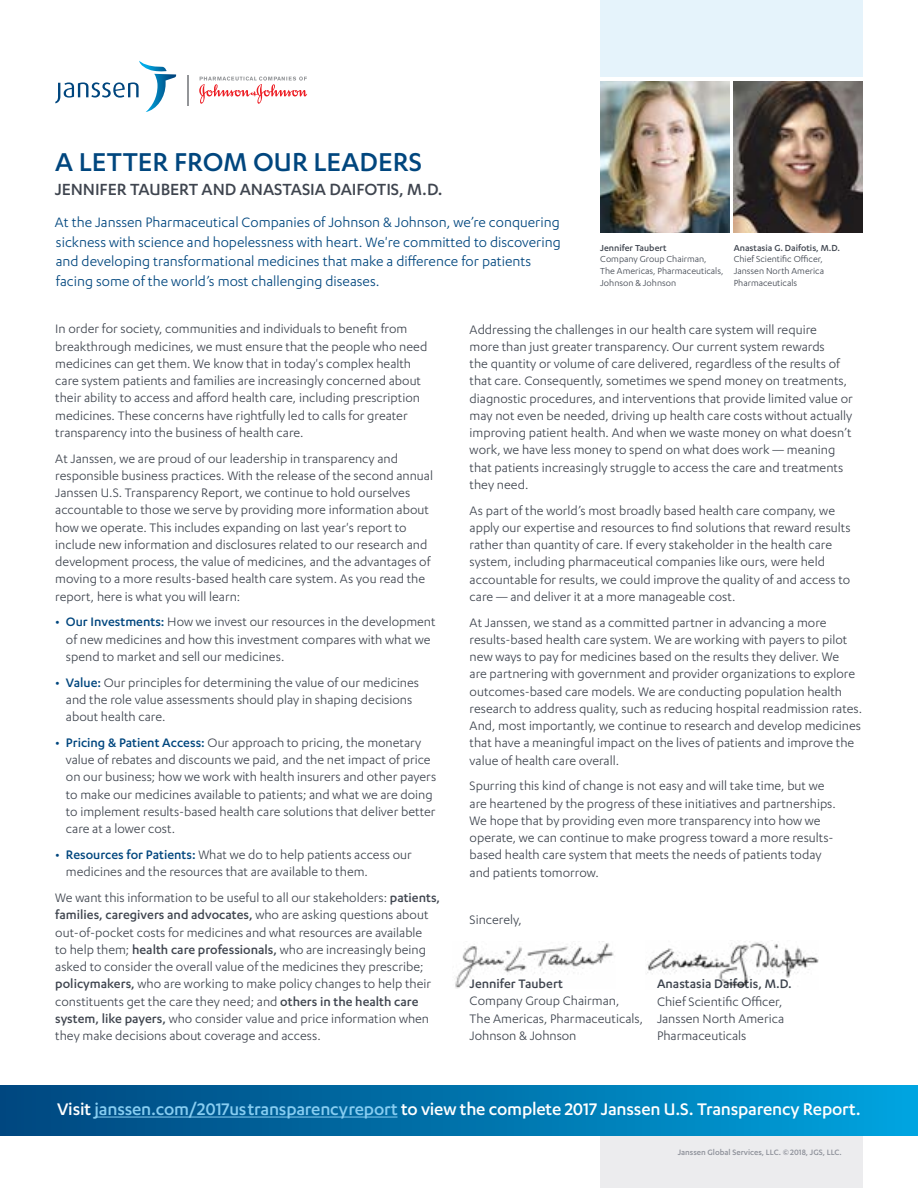
<style>
.page{position:relative;width:918px;height:1188px;background:#fff}
.page>*{position:absolute;margin:0;border:0;box-sizing:border-box;transform-origin:0 0}
.t1{font:500 30px "Karbon";color:#00467e}
.t2{font:500 19.5px "Karbon";letter-spacing:-.01em;color:#fff}
.t3{font:500 18.75px "Karbon";letter-spacing:-.005em;color:#3f454f}
.t4{font:15.75px/19.5px "Karbon";color:#00467e}
.t5{font:14.25px/17.2px "Karbon";color:#3f454f}
.t6{font:500 14.25px "Karbon";color:#3f454f}
.t7{font:10.2px/11.6px "Karbon";color:#3f454f}
.t8{font:500 10.2px "Karbon";color:#3f454f}
.t9{font:500 9px "Karbon";color:#8c8f98}
.s1{font-weight:500;color:#00467e}
.s2{font-weight:500}
.s3{color:#87cdf1}
</style>
<div class="page">
<div style="left:600px;top:1086px;width:263px;height:102px;background:#ececee"></div>
<div style="left:600px;top:0;width:263px;height:77px;background:#e5f3fb"></div>
<img style="left:734px;top:81px;width:129px;height:151px">
<img style="left:600px;top:81px;width:129px;height:151px">
<img style="left:455px;top:941px;width:159px;height:47px">
<img style="left:647px;top:940px;width:172px;height:47px">
<svg style="left:199px;top:77px;width:108px;height:27px"></svg>
<hr style="left:187px;top:75px;width:1px;height:30px;background:#939598">
<svg style="left:55px;top:61px;width:121px;height:51px"></svg>
<div style="left:0;top:1086px;width:918px;height:50px;background:linear-gradient(to right,#02467e,#00a2dc)"></div>
<hr style="left:95px;top:1117px;width:303px;height:1px;background:#87cdf1">
<h1 class="t1" style="left:55px;top:145px;width:368px">A LETTER FROM OUR LEADERS</h1>
<h3 class="t3" style="left:55px;top:179px;width:389px">JENNIFER TAUBERT AND ANASTASIA DAIFOTIS, M.D.</h3>
<p class="t4" style="left:55px;top:212px;width:507px">At the Janssen Pharmaceutical Companies of Johnson &amp; Johnson, we’re conquering sickness with science and hopelessness with heart. We're committed to discovering and developing transformational medicines that make a difference for patients facing some of the world’s most challenging diseases.</p>
<p class="t5" style="left:55px;top:320px;width:374px">In order for society, communities and individuals to benefit from breakthrough medicines, we must ensure that the people who need medicines can get them. We know that in today's complex health care system patients and families are increasingly concerned about their ability to access and afford health care, including prescription medicines. These concerns have rightfully led to calls for greater transparency into the business of health care.</p>
<p class="t5" style="left:55px;top:449px;width:379px">At Janssen, we are proud of our leadership in transparency and responsible business practices. With the release of the second annual Janssen U.S. Transparency Report, we continue to hold ourselves accountable to those we serve by providing more information about how we operate. This includes expanding on last year's report to include new information and disclosures related to our research and development process, the value of medicines, and the advantages of moving to a more results-based health care system. As you read the report, here is what you will learn:</p>
<p class="t5" style="left:66px;top:613px;width:371px;text-indent:-11px"><span class="s1">• Our Investments:</span> How we invest our resources in the development of new medicines and how this investment compares with what we spend to market and sell our medicines.</p>
<p class="t5" style="left:66px;top:673px;width:355px;text-indent:-11px"><span class="s1">• Value:</span> Our principles for determining the value of our medicines and the role value assessments should play in shaping decisions about health care.</p>
<p class="t5" style="left:66px;top:734px;width:372px;text-indent:-11px"><span class="s1">• Pricing &amp; Patient Access:</span> Our approach to pricing, the monetary value of rebates and discounts we paid, and the net impact of price on our business; how we work with health insurers and other payers to make our medicines available to patients; and what we are doing to implement results-based health care solutions that deliver better care at a lower cost.</p>
<p class="t5" style="left:66px;top:846px;width:348px;text-indent:-11px"><span class="s1">• Resources for Patients:</span> What we do to help patients access our medicines and the resources that are available to them.</p>
<p class="t5" style="left:55px;top:889px;width:386px">We want this information to be useful to all our stakeholders: <span class="s2">patients, families, caregivers and advocates,</span> who are asking questions about out-of-pocket costs for medicines and what resources are available<br>to help them; <span class="s2">health care professionals,</span> who are increasingly being asked to consider the overall value of the medicines they prescribe; <span class="s2">policymakers,</span> who are working to make policy changes to help their constituents get the care they need; and <span class="s2">others in the health care system, like payers,</span> who consider value and price information when they make decisions about coverage and access.</p>
<p class="t8" style="left:600px;top:242px;width:68px">Jennifer Taubert</p>
<p class="t7" style="left:600px;top:253px;width:125px">Company Group Chairman,<br>The Americas, Pharmaceuticals,<br>Johnson &amp; Johnson</p>
<p class="t8" style="left:734px;top:242px;width:108px">Anastasia G. Daifotis, M.D.</p>
<p class="t7" style="left:734px;top:253px;width:92px;text-align:justify">Chief Scientific Officer, Janssen North America Pharmaceuticals</p>
<p class="t5" style="left:470px;top:320px;width:385px">Addressing the challenges in our health care system will require<br>more than just greater transparency. Our current system rewards<br>the quantity or volume of care delivered, regardless of the results of that care. Consequently, sometimes we spend money on treatments, diagnostic procedures, and interventions that provide limited value or may not even be needed, driving up health care costs without actually improving patient health. And when we waste money on what doesn’t work, we have less money to spend on what does work—meaning that patients increasingly struggle to access the care and treatments they need.</p>
<p class="t5" style="left:470px;top:501px;width:382px">As part of the world’s most broadly based health care company, we apply our expertise and resources to find solutions that reward results rather than quantity of care. If every stakeholder in the health care system, including pharmaceutical companies like ours, were held accountable for results, we could improve the quality of and access to care—and deliver it at a more manageable cost.</p>
<p class="t5" style="left:470px;top:613px;width:394px">At Janssen, we stand as a committed partner in advancing a more results-based health care system. We are working with payers to pilot new ways to pay for medicines based on the results they deliver. We<br>are partnering with government and provider organizations to explore outcomes-based care models. We are conducting population health research to address quality, such as reducing hospital readmission rates.<br>And, most importantly, we continue to research and develop medicines that have a meaningful impact on the lives of patients and improve the value of health care overall.</p>
<p class="t5" style="left:470px;top:777px;width:368px">Spurring this kind of change is not easy and will take time, but we are heartened by the progress of these initiatives and partnerships.<br>We hope that by providing even more transparency into how we operate, we can continue to make progress toward a more results&shy;based health care system that meets the needs of patients today and patients tomorrow.</p>
<p class="t5" style="left:470px;top:910px;width:54px">Sincerely,</p>
<p class="t6" style="left:470px;top:976px;width:95px">Jennifer Taubert</p>
<p class="t5" style="left:470px;top:992px;width:175px">Company Group Chairman,<br>The Americas, Pharmaceuticals,<br>Johnson &amp; Johnson</p>
<p class="t6" style="left:657px;top:976px;width:136px">Anastasia Daifotis, M.D.</p>
<p class="t5" style="left:657px;top:992px;width:129px;text-align:justify">Chief Scientific Officer, Janssen North America Pharmaceuticals</p>
<h2 class="t2" style="left:57px;top:1098px;width:805px">Visit <span class="s3">janssen.com/2017ustransparencyreport</span> to view the complete 2017 Janssen U.S. Transparency Report.</h2>
<p class="t9" style="left:678px;top:1147px;width:166px">Janssen Global Services, LLC. ©2018, JGS, LLC.</p>
</div>
